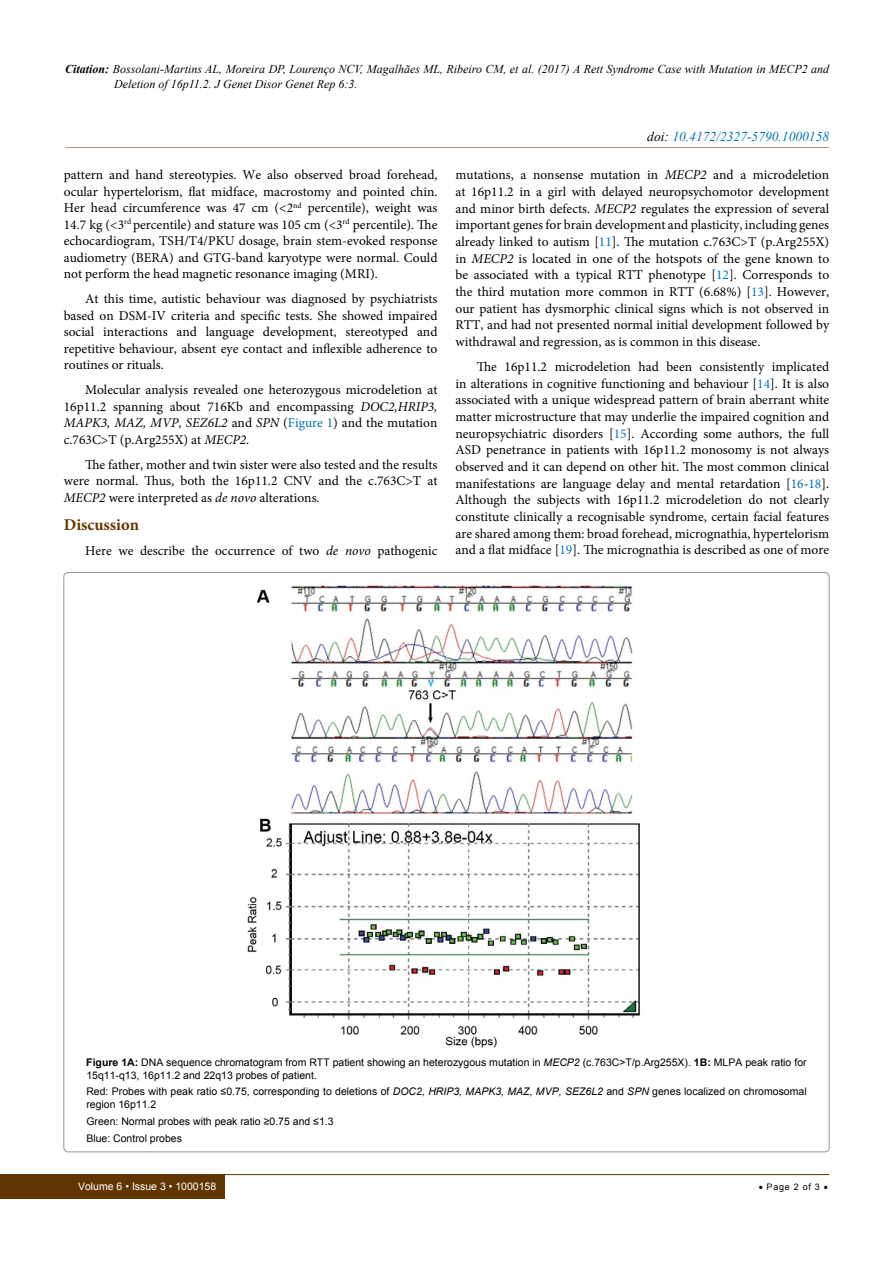
<style>
.page{position:relative;width:893px;height:1263px;background:#fff}
.page>*{position:absolute;margin:0;border:0;box-sizing:border-box;transform-origin:0 0}
.t1{font:700 16.5px "Minion Pro";color:#603500}
.t2{font:13.5px/16.6px "Minion Pro";color:#000;text-align:justify}
.t3{font:italic 13.5px "Times New Roman";color:#0072bc}
.t4{font:italic 12px/15px "Times New Roman";color:#000}
.t5{font:10.5px/12.6px "Arial";color:#000}
.t6{font:10.5px "Arial";color:#fff}
.t7{font:9px "Arial";letter-spacing:.08em;color:#000}
.s1{font-weight:700}
.s2{font-style:italic}
.s3{color:#0072bc}
.s4{color:#000}
</style>
<div class="page">
<div style="left:0;top:1174px;width:225px;height:25px;background:#603500"></div>
<hr style="left:221px;top:1174px;width:608px;height:1px;background:#603500">
<hr style="left:65px;top:147px;width:764px;height:1px;background:#603500">
<img style="left:247px;top:582px;width:393px;height:466px">
<p class="t4" style="left:114px;top:62px;width:717px;text-indent:-49px"><span class="s1">Citation:</span> Bossolani-Martins AL, Moreira DP, Lourenço NCV, Magalhães ML, Ribeiro CM, et al. (2017) A Rett Syndrome Case with Mutation in MECP2 and<br>Deletion of 16p11.2. J Genet Disor Genet Rep 6:3.</p>
<p class="t2" style="left:64px;top:167px;width:375px">pattern and hand stereotypies. We also observed broad forehead, ocular hypertelorism, flat midface, macrostomy and pointed chin.<br>Her head circumference was 47 cm (&lt;2<sup>nd</sup> percentile), weight was 14.7 kg (&lt;3<sup>rd</sup> percentile) and stature was 105 cm (&lt;3<sup>rd</sup> percentile). The echocardiogram, TSH/T4/PKU dosage, brain stem-evoked response audiometry (BERA) and GTG-band karyotype were normal. Could not perform the head magnetic resonance imaging (MRI).</p>
<p class="t2" style="left:64px;top:291px;width:375px;text-indent:21px">At this time, autistic behaviour was diagnosed by psychiatrists based on DSM-IV criteria and specific tests. She showed impaired social interactions and language development, stereotyped and repetitive behaviour, absent eye contact and inflexible adherence to routines or rituals.</p>
<p class="t2" style="left:64px;top:382px;width:375px;text-indent:21px">Molecular analysis revealed one heterozygous microdeletion at 16p11.2 spanning about 716Kb and encompassing <span class="s2">DOC2,HRIP3, MAPK3, MAZ, MVP, SEZ6L2</span> and <span class="s2">SPN</span> (<span class="s3">Figure 1</span>) and the mutation c.763C&gt;T (p.Arg255X) at <span class="s2">MECP2</span>.</p>
<p class="t2" style="left:64px;top:456px;width:375px;text-indent:21px">The father, mother and twin sister were also tested and the results were normal. Thus, both the 16p11.2 CNV and the c.763C&gt;T at <span class="s2">MECP2</span> were interpreted as <span class="s2">de novo</span> alterations.</p>
<p class="t1" style="left:64px;top:513px;width:77px">Discussion</p>
<p class="t2" style="left:85px;top:542px;width:354px">Here we describe the occurrence of two <span class="s2">de novo</span> pathogenic</p>
<p class="t3" style="left:647px;top:127px;width:183px"><span class="s4">doi:</span> 10.4172/2327-5790.1000158</p>
<p class="t2" style="left:455px;top:167px;width:375px">mutations, a nonsense mutation in <span class="s2">MECP2</span> and a microdeletion at 16p11.2 in a girl with delayed neuropsychomotor development and minor birth defects. <span class="s2">MECP2</span> regulates the expression of several important genes for brain development and plasticity, including genes already linked to autism [<span class="s3">11</span>]. The mutation c.763C&gt;T (p.Arg255X) in <span class="s2">MECP2</span> is located in one of the hotspots of the gene known to be associated with a typical RTT phenotype [<span class="s3">12</span>]. Corresponds to the third mutation more common in RTT (6.68%) [<span class="s3">13</span>]. However, our patient has dysmorphic clinical signs which is not observed in RTT, and had not presented normal initial development followed by withdrawal and regression, as is common in this disease.</p>
<p class="t2" style="left:455px;top:358px;width:375px;text-indent:21px">The 16p11.2 microdeletion had been consistently implicated in alterations in cognitive functioning and behaviour [<span class="s3">14</span>]. It is also associated with a unique widespread pattern of brain aberrant white matter microstructure that may underlie the impaired cognition and neuropsychiatric disorders [<span class="s3">15</span>]. According some authors, the full ASD penetrance in patients with 16p11.2 monosomy is not always observed and it can depend on other hit. The most common clinical manifestations are language delay and mental retardation [<span class="s3">16</span>-<span class="s3">18</span>].<br>Although the subjects with 16p11.2 microdeletion do not clearly constitute clinically a recognisable syndrome, certain facial features are shared among them: broad forehead, micrognathia, hypertelorism and a flat midface [<span class="s3">19</span>]. The micrognathia is described as one of more</p>
<p class="t5" style="left:86px;top:1056px;width:722px"><span class="s1">Figure 1A:</span> DNA sequence chromatogram from RTT patient showing an heterozygous mutation in <span class="s2">MECP2</span> (c.763C&gt;T/p.Arg255X). <span class="s1">1B:</span> MLPA peak ratio for<br>15q11-q13, 16p11.2 and 22q13 probes of patient.</p>
<p class="t5" style="left:86px;top:1085px;width:722px">Red: Probes with peak ratio ≤0.75, corresponding to deletions of <span class="s2">DOC2, HRIP3, MAPK3, MAZ, MVP, SEZ6L2</span> and <span class="s2">SPN</span> genes localized on chromosomal region 16p11.2</p>
<p class="t5" style="left:86px;top:1113px;width:249px;line-height:16.8px">Green: Normal probes with peak ratio ≥0.75 and ≤1.3<br>Blue: Control probes</p>
<p class="t6" style="left:78px;top:1180px;width:140px">Volume 6 • Issue 3 • 1000158</p>
<p class="t7" style="left:759px;top:1181px;width:71px">• Page 2 of 3 •</p>
</div>
